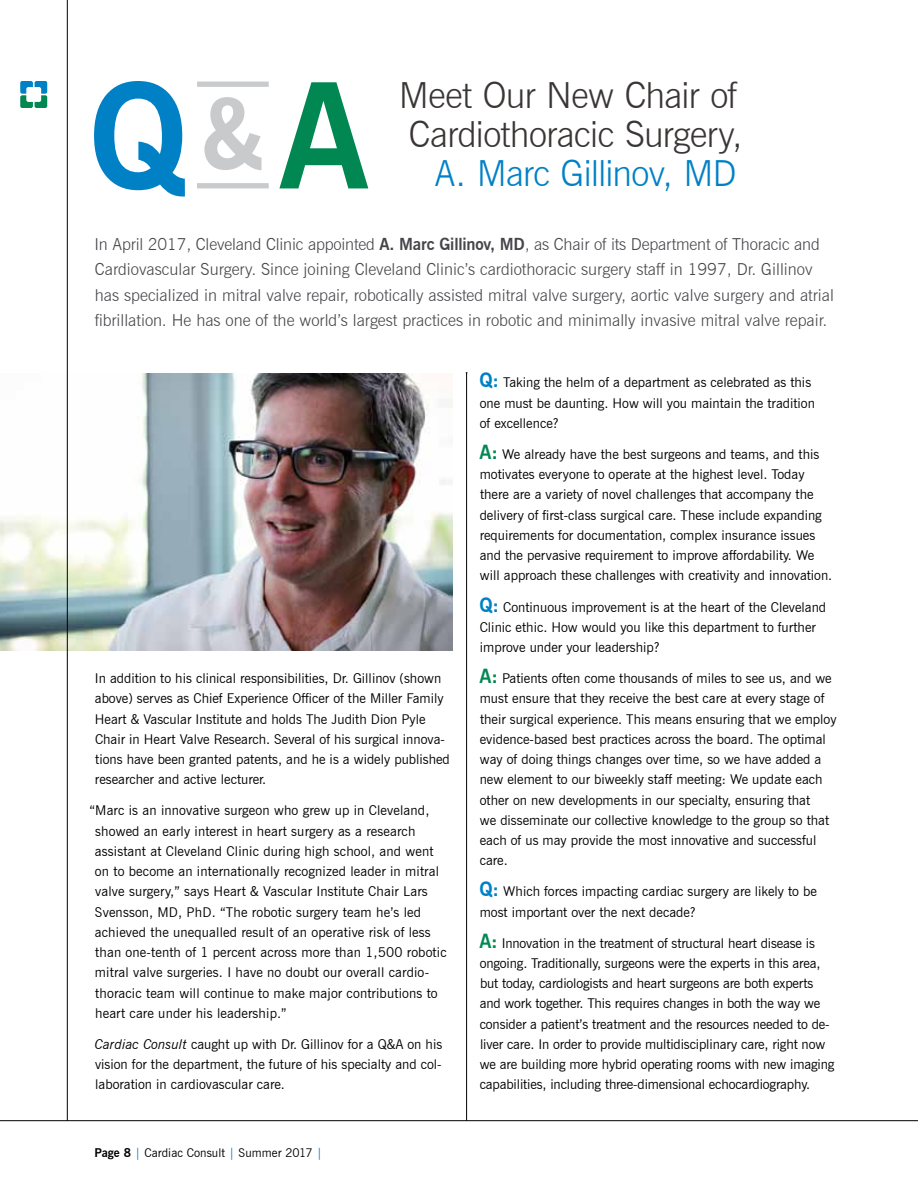
<style>
.page{position:relative;width:918px;height:1188px;background:#fff}
.page>*{position:absolute;margin:0;border:0;box-sizing:border-box;transform-origin:0 0}
.t1{font:300 36px/39px "News Gothic BT";letter-spacing:-.02em;color:#3b3636}
.t2{font:300 36px "News Gothic BT";letter-spacing:-.03em;color:#0081c6}
.t3{font:300 16.5px/25.5px "News Gothic BT";color:#46454a}
.t4{font:13.5px/20.2px "News Gothic BT";color:#000}
.t5{font:12px "News Gothic BT";letter-spacing:.005em;color:#000}
.s1{font-weight:700}
.s2{font-style:italic}
.s3{color:#0081c6}
.s4{font-weight:700;font-size:19.5px;color:#0081c6}
.s5{font-weight:700;font-size:19.5px;color:#008752}
</style>
<div class="page">
<img style="left:0;top:373px;width:452px;height:277px">
<hr style="left:0;top:1120px;width:918px;height:1px;background:#000">
<hr style="left:67px;top:0;width:1px;height:1121px;background:#000">
<svg style="left:20px;top:81px;width:27px;height:27px"></svg>
<hr style="left:466px;top:373px;width:1px;height:748px;background:#000">
<svg style="left:279px;top:82px;width:89px;height:106px"></svg>
<svg style="left:204px;top:97px;width:58px;height:73px"></svg>
<svg style="left:94px;top:81px;width:91px;height:116px"></svg>
<div style="left:197px;top:82px;width:72px;height:5px;background:#c9cacc"></div>
<div style="left:197px;top:183px;width:72px;height:5px;background:#c9cacc"></div>
<h1 class="t1" style="left:399px;top:76px;width:345px">Meet Our New Chair of<br>Cardiothoracic Surgery,</h1>
<h1 class="t2" style="left:435px;top:152px;width:304px">A. Marc Gillinov, MD</h1>
<p class="t3" style="left:95px;top:231px;width:741px">In April 2017, Cleveland Clinic appointed <span class="s1">A. Marc Gillinov, MD</span>, as Chair of its Department of Thoracic and Cardiovascular Surgery. Since joining Cleveland Clinic’s cardiothoracic surgery staff in 1997, Dr. Gillinov has specialized in mitral valve repair, robotically assisted mitral valve surgery, aortic valve surgery and atrial fibrillation. He has one of the world’s largest practices in robotic and minimally invasive mitral valve repair.</p>
<p class="t4" style="left:95px;top:668px;width:357px">In addition to his clinical responsibilities, Dr. Gillinov (shown above) serves as Chief Experience Officer of the Miller Family Heart &amp; Vascular Institute and holds The Judith Dion Pyle Chair in Heart Valve Research. Several of his surgical innova&shy;tions have been granted patents, and he is a widely published researcher and active lecturer.</p>
<p class="t4" style="left:95px;top:800px;width:353px;text-indent:-5px">“Marc is an innovative surgeon who grew up in Cleveland, showed an early interest in heart surgery as a research assistant at Cleveland Clinic during high school, and went on to become an internationally recognized leader in mitral valve surgery,” says Heart &amp; Vascular Institute Chair Lars Svensson, MD, PhD. “The robotic surgery team he’s led achieved the unequalled result of an operative risk of less than one-tenth of 1 percent across more than 1,500 robotic mitral valve surgeries. I have no doubt our overall cardio&shy;thoracic team will continue to make major contributions to heart care under his leadership.”</p>
<p class="t4" style="left:95px;top:1034px;width:349px;text-align:justify"><span class="s2">Cardiac Consult</span> caught up with Dr. Gillinov for a Q&amp;A on his vision for the department, the future of his specialty and col&shy;laboration in cardiovascular care.</p>
<p class="t5" style="left:94px;top:1145px;width:230px"><span class="s1">Page 8</span> <span class="s3">|</span> Cardiac Consult <span class="s3">|</span> Summer 2017 <span class="s3">|</span></p>
<p class="t4" style="left:480px;top:372px;width:337px"><span class="s4">Q:</span> Taking the helm of a department as celebrated as this one must be daunting. How will you maintain the tradition of excellence?</p>
<p class="t4" style="left:479px;top:444px;width:354px"><span class="s5">A:</span> We already have the best surgeons and teams, and this motivates everyone to operate at the highest level. Today there are a variety of novel challenges that accompany the delivery of first-class surgical care. These include expanding requirements for documentation, complex insurance issues and the pervasive requirement to improve affordability. We will approach these challenges with creativity and innovation.</p>
<p class="t4" style="left:480px;top:597px;width:348px"><span class="s4">Q:</span> Continuous improvement is at the heart of the Cleveland<br>Clinic ethic. How would you like this department to further improve under your leadership?</p>
<p class="t4" style="left:479px;top:668px;width:359px"><span class="s5">A:</span> Patients often come thousands of miles to see us, and we must ensure that they receive the best care at every stage of their surgical experience. This means ensuring that we employ evidence-based best practices across the board. The optimal way of doing things changes over time, so we have added a new element to our biweekly staff meeting: We update each other on new developments in our specialty, ensuring that<br>we disseminate our collective knowledge to the group so that each of us may provide the most innovative and successful care.</p>
<p class="t4" style="left:480px;top:881px;width:339px"><span class="s4">Q:</span> Which forces impacting cardiac surgery are likely to be most important over the next decade?</p>
<p class="t4" style="left:479px;top:933px;width:356px"><span class="s5">A:</span> Innovation in the treatment of structural heart disease is ongoing. Traditionally, surgeons were the experts in this area, but today, cardiologists and heart surgeons are both experts and work together. This requires changes in both the way we consider a patient’s treatment and the resources needed to de&shy;liver care. In order to provide multidisciplinary care, right now we are building more hybrid operating rooms with new imaging capabilities, including three-dimensional echocardiography.</p>
</div>
